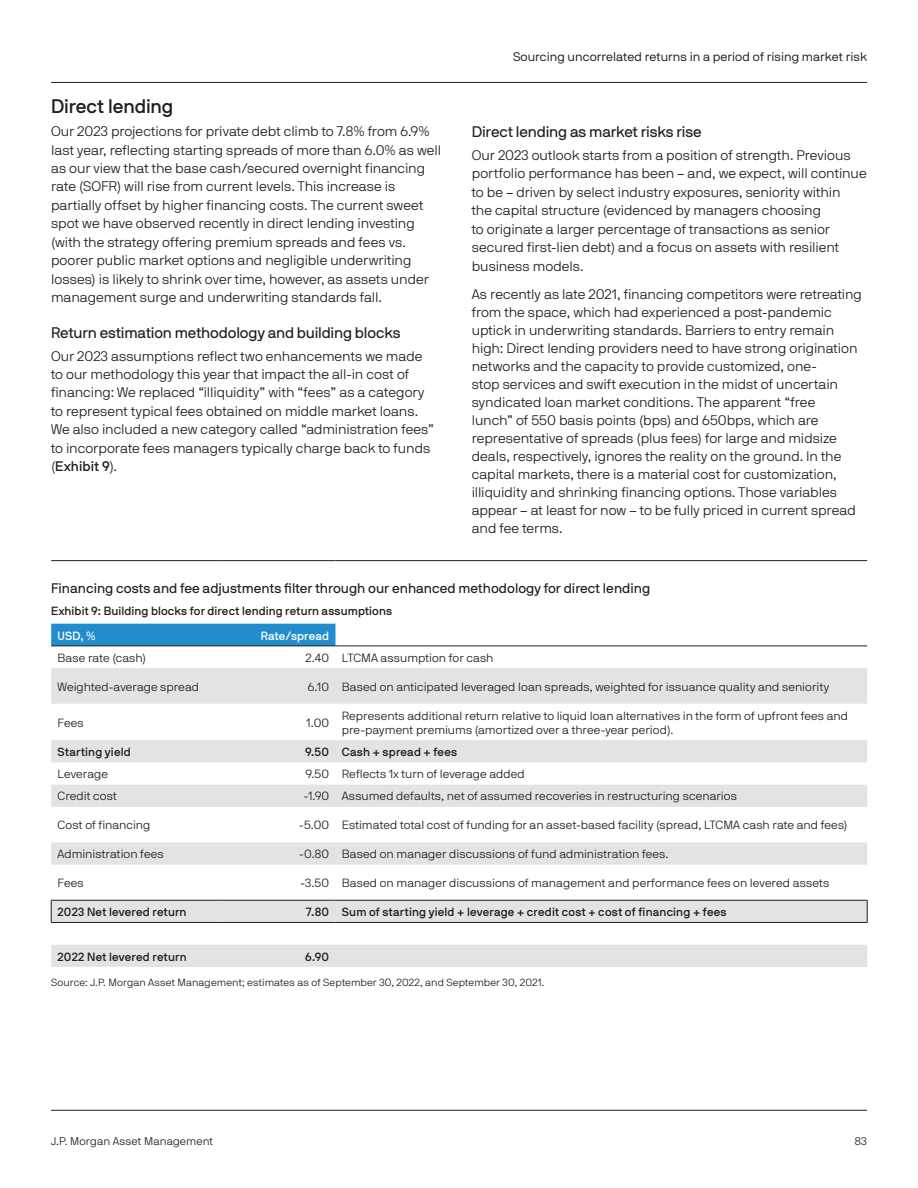
<style>
.page{position:relative;width:918px;height:1188px;background:#fff}
.page>*{position:absolute;margin:0;border:0;box-sizing:border-box;transform-origin:0 0}
.Subhead_-_14_16{font:19.5px "JPMAM Pro Med";letter-spacing:-.005em;color:#231f20}
.Body_Heading_-_10_13{font:15.3px "JPMAM Pro Reg";letter-spacing:-.01em;color:#231f20}
.Body_Light__after_su{font:13.8px/18.5px "JPMAM Pro Lig";color:#231f20}
.Body_Light_-_10_13{font:13.8px/18px "JPMAM Pro Lig";color:#231f20}
.Chart_Commentary_-_1{font:13.8px "JPMAM Pro Reg";color:#231f20}
.Eyebrows_-_9_12_RHS{font:12.45px "JPMAM Pro Boo";letter-spacing:.005em;color:#231f20}
.Table_copy_-_8_10{font:11.85px/14.2px "JPMAM Pro Lig";letter-spacing:.005em;color:#231f20}
.Table_copy_-_8_10-2{font:11.85px "JPMAM Pro Med";letter-spacing:.015em;color:#231f20}
.Chart_Title_-_8_9{font:11.85px "JPMAM Pro Med";letter-spacing:.01em;color:#231f20}
.Table_copy_-_8_10-3{font:11.85px "JPMAM Pro Med";letter-spacing:.01em;color:#fff}
.t1{font:11.1px "JPMAM Pro Lig";letter-spacing:.01em;color:#231f20}
.Source_no_Score_-_7{font:10.35px "JPMAM Pro Lig";letter-spacing:.01em;color:#231f20}
.s1{font-family:"JPMAM Pro Med"}
</style>
<div class="page">
<hr style="left:51px;top:1110px;width:816px;height:1px;background:#231f20">
<div style="left:51px;top:624px;width:284px;height:22px;background:#228dcd"></div>
<svg style="left:51px;top:668px;width:816px;height:299px"></svg>
<hr style="left:51px;top:560px;width:170px;height:1px;background:#231f20">
<hr style="left:221px;top:560px;width:114px;height:1px;background:#231f20">
<hr style="left:335px;top:560px;width:532px;height:1px;background:#231f20">
<hr style="left:51px;top:646px;width:170px;height:1px;background:#231f20">
<hr style="left:221px;top:646px;width:114px;height:1px;background:#231f20">
<hr style="left:335px;top:646px;width:532px;height:1px;background:#231f20">
<hr style="left:51px;top:900px;width:170px;height:1px;background:#231f20">
<svg style="left:51px;top:900px;width:1px;height:22px"></svg>
<hr style="left:221px;top:900px;width:114px;height:1px;background:#231f20">
<hr style="left:335px;top:900px;width:532px;height:1px;background:#231f20">
<svg style="left:867px;top:900px;width:1px;height:22px"></svg>
<hr style="left:51px;top:922px;width:170px;height:1px;background:#231f20">
<hr style="left:221px;top:922px;width:114px;height:1px;background:#231f20">
<hr style="left:335px;top:922px;width:532px;height:1px;background:#231f20">
<hr style="left:51px;top:82px;width:816px;height:1px;background:#231f20">
<h4 class="Subhead_-_14_16" style="left:51px;top:95px;width:124px">Direct lending</h4>
<p class="Body_Light__after_su" style="left:51px;top:122px;width:392px">Our 2023 projections for private debt climb to 7.8% from 6.9% last year, reflecting starting spreads of more than 6.0% as well as our view that the base cash/secured overnight financing rate (SOFR) will rise from current levels. This increase is partially offset by higher financing costs. The current sweet spot we have observed recently in direct lending investing (with the strategy offering premium spreads and fees vs. poorer public market options and negligible underwriting losses) is likely to shrink over time, however, as assets under management surge and underwriting standards fall.</p>
<h5 class="Body_Heading_-_10_13" style="left:51px;top:324px;width:351px">Return estimation methodology and building blocks</h5>
<p class="Body_Light__after_su" style="left:51px;top:346px;width:385px">Our 2023 assumptions reflect two enhancements we made to our methodology this year that impact the all-in cost of financing: We replaced “illiquidity” with “fees” as a category to represent typical fees obtained on middle market loans.<br>We also included a new category called “administration fees” to incorporate fees managers typically charge back to funds (<span class="s1">Exhibit 9</span>).</p>
<p class="Eyebrows_-_9_12_RHS" style="left:513px;top:49px;width:355px">Sourcing uncorrelated returns in a period of rising market risk</p>
<h5 class="Body_Heading_-_10_13" style="left:472px;top:123px;width:232px">Direct lending as market risks rise</h5>
<p class="Body_Light__after_su" style="left:472px;top:146px;width:396px">Our 2023 outlook starts from a position of strength. Previous portfolio performance has been – and, we expect, will continue to be – driven by select industry exposures, seniority within<br>the capital structure (evidenced by managers choosing<br>to originate a larger percentage of transactions as senior secured first-lien debt) and a focus on assets with resilient business models.</p>
<p class="Body_Light_-_10_13" style="left:472px;top:285px;width:392px">As recently as late 2021, financing competitors were retreating from the space, which had experienced a post-pandemic uptick in underwriting standards. Barriers to entry remain high: Direct lending providers need to have strong origination networks and the capacity to provide customized, one-<br>stop services and swift execution in the midst of uncertain syndicated loan market conditions. The apparent “free<br>lunch” of 550 basis points (bps) and 650bps, which are representative of spreads (plus fees) for large and midsize deals, respectively, ignores the reality on the ground. In the capital markets, there is a material cost for customization, illiquidity and shrinking financing options. Those variables appear – at least for now – to be fully priced in current spread and fee terms.</p>
<p class="Chart_Commentary_-_1" style="left:51px;top:580px;width:601px">Financing costs and fee adjustments filter through our enhanced methodology for direct lending</p>
<p class="Chart_Title_-_8_9" style="left:51px;top:604px;width:342px">Exhibit 9: Building blocks for direct lending return assumptions</p>
<p class="Table_copy_-_8_10-3" style="left:58px;top:629px;width:40px">USD, %</p>
<p class="Table_copy_-_8_10-3" style="left:261px;top:629px;width:70px">Rate/spread</p>
<p class="Table_copy_-_8_10" style="left:58px;top:650px;width:90px">Base rate (cash)</p>
<p class="Table_copy_-_8_10" style="left:305px;top:650px;width:25px">2.40</p>
<p class="Table_copy_-_8_10" style="left:342px;top:650px;width:153px">LTCMA assumption for cash</p>
<p class="Table_copy_-_8_10" style="left:58px;top:679px;width:143px">Weighted-average spread</p>
<p class="Table_copy_-_8_10" style="left:308px;top:679px;width:23px">6.10</p>
<p class="Table_copy_-_8_10" style="left:342px;top:679px;width:489px">Based on anticipated leveraged loan spreads, weighted for issuance quality and seniority</p>
<p class="Table_copy_-_8_10" style="left:58px;top:715px;width:28px">Fees</p>
<p class="Table_copy_-_8_10" style="left:306px;top:715px;width:24px">1.00</p>
<p class="Table_copy_-_8_10" style="left:342px;top:708px;width:508px">Represents additional return relative to liquid loan alternatives in the form of upfront fees and pre-payment premiums (amortized over a three-year period).</p>
<p class="Table_copy_-_8_10-2" style="left:58px;top:745px;width:75px">Starting yield</p>
<p class="Table_copy_-_8_10-2" style="left:305px;top:745px;width:26px">9.50</p>
<p class="Table_copy_-_8_10-2" style="left:342px;top:745px;width:117px">Cash + spread + fees</p>
<p class="Table_copy_-_8_10" style="left:58px;top:767px;width:52px">Leverage</p>
<p class="Table_copy_-_8_10" style="left:305px;top:767px;width:25px">9.50</p>
<p class="Table_copy_-_8_10" style="left:342px;top:767px;width:185px">Reflects 1x turn of leverage added</p>
<p class="Table_copy_-_8_10" style="left:58px;top:789px;width:61px">Credit cost</p>
<p class="Table_copy_-_8_10" style="left:304px;top:789px;width:27px">-1.90</p>
<p class="Table_copy_-_8_10" style="left:342px;top:789px;width:397px">Assumed defaults, net of assumed recoveries in restructuring scenarios</p>
<p class="Table_copy_-_8_10" style="left:58px;top:818px;width:94px">Cost of financing</p>
<p class="Table_copy_-_8_10" style="left:299px;top:818px;width:31px">-5.00</p>
<p class="Table_copy_-_8_10" style="left:342px;top:818px;width:507px">Estimated total cost of funding for an asset-based facility (spread, LTCMA cash rate and fees)</p>
<p class="Table_copy_-_8_10" style="left:58px;top:847px;width:108px">Administration fees</p>
<p class="Table_copy_-_8_10" style="left:299px;top:847px;width:31px">-0.80</p>
<p class="Table_copy_-_8_10" style="left:342px;top:847px;width:328px">Based on manager discussions of fund administration fees.</p>
<p class="Table_copy_-_8_10" style="left:58px;top:876px;width:28px">Fees</p>
<p class="Table_copy_-_8_10" style="left:300px;top:876px;width:30px">-3.50</p>
<p class="Table_copy_-_8_10" style="left:342px;top:876px;width:489px">Based on manager discussions of management and performance fees on levered assets</p>
<p class="Table_copy_-_8_10-2" style="left:58px;top:905px;width:130px">2023 Net levered return</p>
<p class="Table_copy_-_8_10-2" style="left:306px;top:905px;width:24px">7.80</p>
<p class="Table_copy_-_8_10-2" style="left:342px;top:905px;width:386px">Sum of starting yield + leverage + credit cost + cost of financing + fees</p>
<p class="Table_copy_-_8_10-2" style="left:58px;top:950px;width:131px">2022 Net levered return</p>
<p class="Table_copy_-_8_10-2" style="left:305px;top:950px;width:25px">6.90</p>
<p class="Source_no_Score_-_7" style="left:51px;top:977px;width:495px">Source: J.P. Morgan Asset Management; estimates as of September 30, 2022, and September 30, 2021.</p>
<p class="t1" style="left:51px;top:1135px;width:164px">J.P. Morgan Asset Management</p>
<p class="t1" style="left:855px;top:1135px;width:14px">83</p>
</div>
